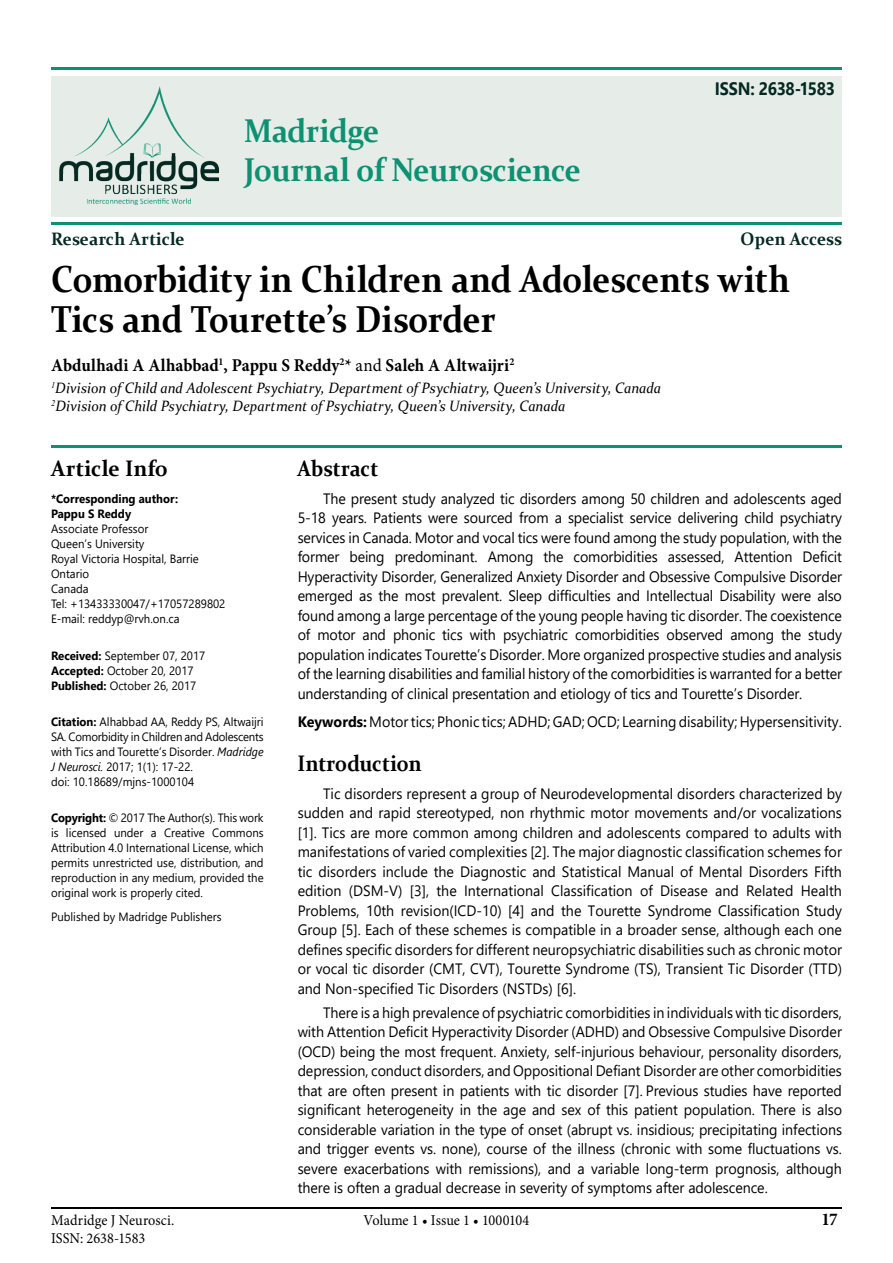
<style>
.page{position:relative;width:893px;height:1263px;background:#fff}
.page>*{position:absolute;margin:0;border:0;box-sizing:border-box;transform-origin:0 0}
.t1{font:700 37.5px/40.5px "Constantia";letter-spacing:-.01em;color:#000;scale:.9 1}
.t2{font:700 33px/39px "Constantia";letter-spacing:-.015em;color:#0e9172;scale:.92 1}
.t3{font:700 22.5px "Constantia";letter-spacing:.005em;color:#000;scale:.9 1}
.t4{font:700 22.5px "Constantia";letter-spacing:.005em;color:#000;scale:.95 1}
.t5{font:700 18px "Minion Pro";color:#000;scale:.95 1}
.t6{font:700 18px "Constantia";color:#032920;scale:.95 1}
.t7{font:700 18px "Segoe UI";letter-spacing:-.02em;color:#032920;scale:.9 1}
.t8{font:15px/19.5px "Segoe UI";color:#000;text-align:justify;scale:.95 1}
.t9{font:italic 15px/18px "Constantia";color:#000;scale:.95 1}
.t10{font:15px "Minion Pro";color:#000;scale:.95 1}
.t11{font:12px/15px "Segoe UI";color:#000;scale:.95 1}
.t12{font:700 12px/15px "Segoe UI";color:#000;scale:.95 1}
.s1{font-weight:400}
.s2{font-weight:700}
.s3{font-style:italic}
</style>
<div class="page">
<hr style="left:51px;top:1208px;width:791px;height:1px;background:#000">
<div style="left:51px;top:76px;width:791px;height:140px;background:#e6ede9"></div>
<hr style="left:51px;top:223px;width:791px;height:2px;background:#0e9172">
<hr style="left:51px;top:445px;width:791px;height:2px;background:#0e9172">
<hr style="left:51px;top:68px;width:791px;height:2px;background:#0e9172">
<img style="left:59px;top:86px;width:160px;height:120px">
<h2 class="t2" style="left:244px;top:109px;width:368px">Madridge<br>Journal of Neuroscience</h2>
<p class="t7" style="left:715px;top:71px;width:135px">ISSN: 2638-1583</p>
<p class="t6" style="left:51px;top:226px;width:142px">Research Article</p>
<p class="t6" style="left:741px;top:226px;width:108px">Open Access</p>
<h1 class="t1" style="left:51px;top:257px;width:822px">Comorbidity in Children and Adolescents with<br>Tics and Tourette’s Disorder</h1>
<p class="t5" style="left:51px;top:353px;width:489px">Abdulhadi A Alhabbad<sup>1</sup>, Pappu S Reddy<sup>2</sup>* <span class="s1">and</span> Saleh A Altwaijri<sup>2</sup></p>
<p class="t9" style="left:51px;top:378px;width:644px"><sup>1</sup>Division of Child and Adolescent Psychiatry, Department of Psychiatry, Queen’s University, Canada<br><sup>2</sup>Division of Child Psychiatry, Department of Psychiatry, Queen’s University, Canada</p>
<h3 class="t4" style="left:51px;top:452px;width:125px">Article Info</h3>
<p class="t12" style="left:51px;top:491px;width:135px">*Corresponding author:<br>Pappu S Reddy</p>
<p class="t11" style="left:51px;top:521px;width:185px">Associate Professor<br>Queen’s University<br>Royal Victoria Hospital, Barrie<br>Ontario<br>Canada<br>Tel: +13433330047/+17057289802<br>E-mail: reddyp@rvh.on.ca</p>
<p class="t11" style="left:51px;top:647px;width:164px"><span class="s2">Received:</span> September 07, 2017<br><span class="s2">Accepted:</span> October 20, 2017<br><span class="s2">Published:</span> October 26, 2017</p>
<p class="t11" style="left:51px;top:713px;width:225px"><span class="s2">Citation:</span> Alhabbad AA, Reddy PS, Altwaijri SA. Comorbidity in Children and Adolescents with Tics and Tourette’s Disorder. <span class="s3">Madridge J Neurosci.</span> 2017; 1(1): 17-22.<br>doi: 10.18689/mjns-1000104</p>
<p class="t11" style="left:51px;top:809px;width:225px;text-align:justify"><span class="s2">Copyright:</span> © 2017 The Author(s). This work is licensed under a Creative Commons Attribution 4.0 International License, which permits unrestricted use, distribution, and reproduction in any medium, provided the original work is properly cited.</p>
<p class="t11" style="left:51px;top:908px;width:181px">Published by Madridge Publishers</p>
<h3 class="t3" style="left:298px;top:452px;width:91px">Abstract</h3>
<p class="t8" style="left:298px;top:487px;width:575px;text-indent:26px">The present study analyzed tic disorders among 50 children and adolescents aged 5-18 years. Patients were sourced from a specialist service delivering child psychiatry services in Canada. Motor and vocal tics were found among the study population, with the former being predominant. Among the comorbidities assessed, Attention Deficit Hyperactivity Disorder, Generalized Anxiety Disorder and Obsessive Compulsive Disorder emerged as the most prevalent. Sleep difficulties and Intellectual Disability were also found among a large percentage of the young people having tic disorder. The coexistence of motor and phonic tics with psychiatric comorbidities observed among the study population indicates Tourette’s Disorder. More organized prospective studies and analysis of the learning disabilities and familial history of the comorbidities is warranted for a better understanding of clinical presentation and etiology of tics and Tourette’s Disorder.</p>
<p class="t8" style="left:298px;top:710px;width:574px"><span class="s2">Keywords:</span> Motor tics; Phonic tics; ADHD; GAD; OCD; Learning disability; Hypersensitivity.</p>
<h3 class="t3" style="left:298px;top:747px;width:139px">Introduction</h3>
<p class="t8" style="left:298px;top:782px;width:574px;text-indent:26px">Tic disorders represent a group of Neurodevelopmental disorders characterized by sudden and rapid stereotyped, non rhythmic motor movements and/or vocalizations [1]. Tics are more common among children and adolescents compared to adults with manifestations of varied complexities [2]. The major diagnostic classification schemes for tic disorders include the Diagnostic and Statistical Manual of Mental Disorders Fifth edition (DSM-V) [3], the International Classification of Disease and Related Health Problems, 10th revision(ICD-10) [4] and the Tourette Syndrome Classification Study Group [5]. Each of these schemes is compatible in a broader sense, although each one defines specific disorders for different neuropsychiatric disabilities such as chronic motor or vocal tic disorder (CMT, CVT), Tourette Syndrome (TS), Transient Tic Disorder (TTD) and Non-specified Tic Disorders (NSTDs) [6].</p>
<p class="t8" style="left:298px;top:1001px;width:575px;text-indent:26px">There is a high prevalence of psychiatric comorbidities in individuals with tic disorders, with Attention Deficit Hyperactivity Disorder (ADHD) and Obsessive Compulsive Disorder (OCD) being the most frequent. Anxiety, self-injurious behaviour, personality disorders, depression, conduct disorders, and Oppositional Defiant Disorder are other comorbidities that are often present in patients with tic disorder [7]. Previous studies have reported significant heterogeneity in the age and sex of this patient population. There is also considerable variation in the type of onset (abrupt vs. insidious; precipitating infections and trigger events vs. none), course of the illness (chronic with some fluctuations vs. severe exacerbations with remissions), and a variable long-term prognosis, although there is often a gradual decrease in severity of symptoms after adolescence.</p>
<p class="t10" style="left:51px;top:1210px;width:131px">Madridge J Neurosci.</p>
<p class="t10" style="left:364px;top:1210px;width:176px">Volume 1 • Issue 1 • 1000104</p>
<p class="t5" style="left:821px;top:1206px;width:19px">17</p>
<p class="t10" style="left:51px;top:1228px;width:101px">ISSN: 2638-1583</p>
</div>
